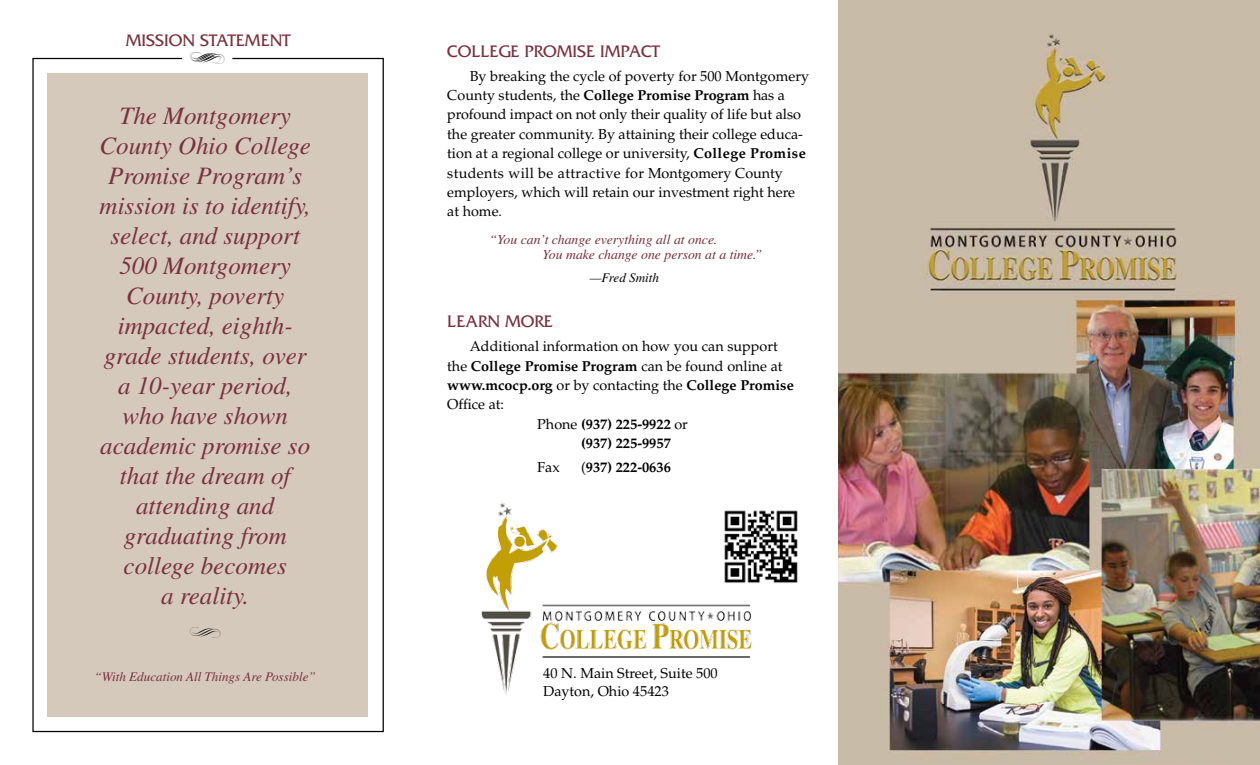
<style>
.page{position:relative;width:1260px;height:765px;background:#fff}
.page>*{position:absolute;margin:0;border:0;box-sizing:border-box;transform-origin:0 0}
.t1{font:italic 25px/30px "Times LT Std";color:#7b303e;text-align:center}
.t2{font:17.5px "Friz Quadrata Std";color:#7b303e}
.t3{font:14.38px/19.4px "Palatino LT Std";color:#000}
.t4{font:700 14.38px "Palatino LT Std";color:#000}
.t5{font:italic 13.75px/15px "Times LT Std";color:#7b303e}
.t6{font:13.75px "USF Flourishes Accents A";color:#000}
.t7{font:italic 13.12px "Times LT Std";color:#7b303e}
.t8{font:italic 13.12px "Times LT Std";color:#000}
.s1{font-weight:700}
.s2{font-size:13.75px}
.s3{font-weight:400}
</style>
<div class="page">
<svg style="left:32px;top:57px;width:352px;height:676px;background:#d7cdc1"></svg>
<img style="left:839px;top:0;width:421px;height:765px">
<img style="left:481px;top:502px;width:271px;height:193px">
<img style="left:723px;top:508px;width:75px;height:77px">
<p class="t2" style="left:126px;top:30px;width:166px">MISSION STATEMENT</p>
<p class="t6" style="left:190px;top:51px;width:32px">f</p>
<p class="t1" style="left:100px;top:100px;width:213px">The Montgomery<br>County Ohio College<br>Promise Program’s mission is to identify, select, and support<br>500 Montgomery<br>County, poverty impacted, eighth&shy;grade students, over a 10-year period, who have shown academic promise so that the dream of attending and graduating from college becomes<br>a reality.</p>
<p class="t6" style="left:190px;top:625px;width:32px">f</p>
<p class="t7" style="left:95px;top:669px;width:223px">“With Education All Things Are Possible”</p>
<p class="t2" style="left:447px;top:41px;width:214px">COLLEGE PROMISE IMPACT</p>
<p class="t3" style="left:447px;top:66px;width:363px;text-indent:22px">By breaking the cycle of poverty for 500 Montgomery County students, the <span class="s1">College Promise Program</span> has a profound impact on not only their quality of life but also the greater community. By attaining their college educa&shy;tion at a regional college or university, <span class="s1">College Promise </span>students will be attractive for Montgomery County employers, which will retain our investment right here at home<span class="s2">.</span></p>
<p class="t5" style="left:543px;top:231px;width:221px;text-indent:-53px">“You can’t change everything all at once.<br>You make change one person at a time.”</p>
<p class="t8" style="left:590px;top:271px;width:71px">—Fred Smith</p>
<p class="t2" style="left:447px;top:312px;width:107px">LEARN MORE</p>
<p class="t3" style="left:470px;top:337px;width:309px">Additional information on how you can support</p>
<p class="t3" style="left:447px;top:356px;width:337px">the <span class="s1">College Promise Program</span> can be found online at</p>
<p class="t4" style="left:447px;top:377px;width:348px">www.mcocp.org <span class="s3">or by contacting the</span> College Promise</p>
<p class="t3" style="left:447px;top:395px;width:58px">Office at:</p>
<p class="t4" style="left:537px;top:415px;width:152px"><span class="s3">Phone</span> (937) 225-9922 <span class="s3">or</span></p>
<p class="t4" style="left:581px;top:435px;width:91px">(937) 225-9957</p>
<p class="t3" style="left:537px;top:458px;width:24px">Fax</p>
<p class="t4" style="left:581px;top:459px;width:91px"><span class="s3">(</span>937) 222-0636</p>
<p class="t3" style="left:543px;top:665px;width:176px;line-height:17.2px">40 N. Main Street, Suite 500<br>Dayton, Ohio 45423</p>
</div>
